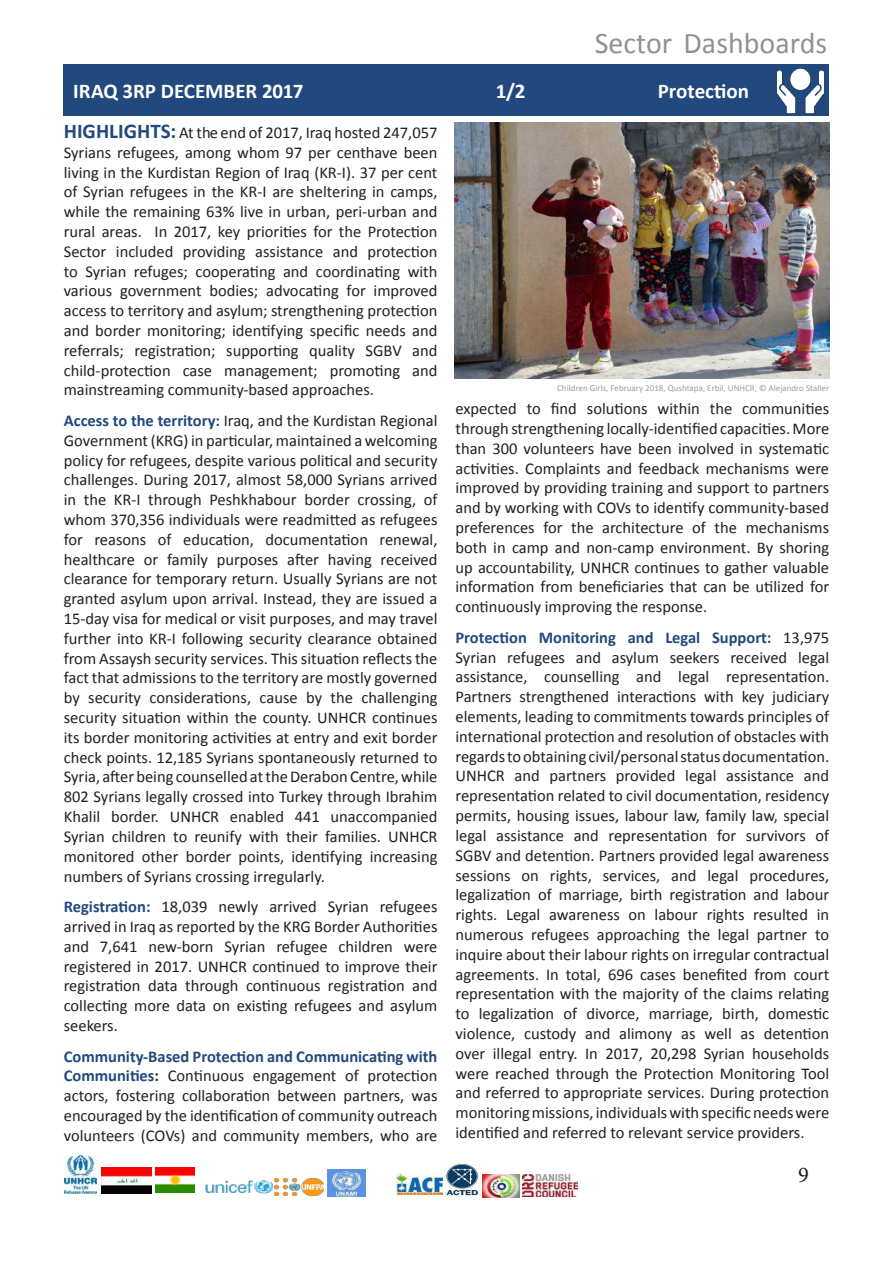
<style>
.page{position:relative;width:893px;height:1263px;background:#fff}
.page>*{position:absolute;margin:0;border:0;box-sizing:border-box;transform-origin:0 0}
.t1{font:30px "Calibri";color:#8f9194}
.t2{font:22.5px "Minion Pro";color:#221f1f}
.t3{font:700 21px "Calibri";letter-spacing:-.005em;color:#fff}
.t4{font:16.5px/19.8px "Calibri";color:#221f1f;text-align:justify}
.t5{font:9px "Calibri";color:#9b9d9f}
.s1{font-weight:700;font-size:21px;color:#21497e}
.s2{font-weight:700;color:#21497e}
.s3{font-weight:700}
</style>
<div class="page">
<div style="left:64px;top:65px;width:765px;height:51px;background:#21497e"></div>
<img style="left:777px;top:68px;width:47px;height:46px">
<img style="left:455px;top:122px;width:374px;height:256px">
<img style="left:64px;top:1155px;width:33px;height:38px">
<img style="left:102px;top:1167px;width:50px;height:26px">
<img style="left:155px;top:1167px;width:39px;height:25px">
<img style="left:327px;top:1169px;width:38px;height:27px">
<img style="left:205px;top:1178px;width:118px;height:17px">
<img style="left:396px;top:1173px;width:46px;height:22px">
<img style="left:444px;top:1164px;width:35px;height:32px">
<img style="left:482px;top:1175px;width:38px;height:22px">
<img style="left:522px;top:1175px;width:56px;height:21px">
<h1 class="t1" style="left:595px;top:24px;width:234px">Sector Dashboards</h1>
<p class="t3" style="left:73px;top:78px;width:232px">IRAQ 3RP DECEMBER 2017</p>
<p class="t3" style="left:496px;top:78px;width:31px">1/2</p>
<p class="t3" style="left:658px;top:78px;width:93px">Protection</p>
<p class="t4" style="left:64px;top:123px;width:375px"><span class="s1">HIGHLIGHTS:</span> At the end of 2017, Iraq hosted 247,057<br>Syrians refugees, among whom 97 per centhave been living in the Kurdistan Region of Iraq (KR-I). 37 per cent of Syrian refugees in the KR-I are sheltering in camps, while the remaining 63% live in urban, peri-urban and rural areas. In 2017, key priorities for the Protection Sector included providing assistance and protection to Syrian refuges; cooperating and coordinating with various government bodies; advocating for improved access to territory and asylum; strengthening protection and border monitoring; identifying specific needs and referrals; registration; supporting quality SGBV and child-protection case management; promoting and mainstreaming community-based approaches.</p>
<p class="t4" style="left:64px;top:411px;width:375px"><span class="s2">Access to the territory:</span> Iraq, and the Kurdistan Regional Government (KRG) in particular, maintained a welcoming policy for refugees, despite various political and security challenges. During 2017, almost 58,000 Syrians arrived in the KR-I through Peshkhabour border crossing, of whom 370,356 individuals were readmitted as refugees for reasons of education, documentation renewal, healthcare or family purposes after having received clearance for temporary return. Usually Syrians are not granted asylum upon arrival. Instead, they are issued a 15-day visa for medical or visit purposes, and may travel further into KR-I following security clearance obtained from Assaysh security services. This situation reflects the fact that admissions to the territory are mostly governed by security considerations, cause by the challenging security situation within the county. UNHCR continues its border monitoring activities at entry and exit border check points. 12,185 Syrians spontaneously returned to Syria, after being counselled at the Derabon Centre, while 802 Syrians legally crossed into Turkey through Ibrahim Khalil border. UNHCR enabled 441 unaccompanied Syrian children to reunify with their families. UNHCR monitored other border points, identifying increasing numbers of Syrians crossing irregularly.</p>
<p class="t4" style="left:64px;top:897px;width:375px"><span class="s2">Registration:</span> 18,039 newly arrived Syrian refugees arrived in Iraq as reported by the KRG Border Authorities and 7,641 new-born Syrian refugee children were registered in 2017. UNHCR continued to improve their registration data through continuous registration and collecting more data on existing refugees and asylum seekers.</p>
<p class="t4" style="left:64px;top:1046px;width:375px"><span class="s2">Community-Based Protection and Communicating with Communities</span><span class="s3">:</span> Continuous engagement of protection actors, fostering collaboration between partners, was encouraged by the identification of community outreach volunteers (COVs) and community members, who are</p>
<p class="t5" style="left:557px;top:382px;width:273px">Children Girls, February 2018, Qushtapa, Erbil, UNHCR, © Alejandro Staller</p>
<p class="t4" style="left:455px;top:399px;width:375px">expected to find solutions within the communities through strengthening locally-identified capacities. More than 300 volunteers have been involved in systematic activities. Complaints and feedback mechanisms were improved by providing training and support to partners and by working with COVs to identify community-based preferences for the architecture of the mechanisms both in camp and non-camp environment. By shoring up accountability, UNHCR continues to gather valuable information from beneficiaries that can be utilized for continuously improving the response.</p>
<p class="t4" style="left:455px;top:627px;width:375px"><span class="s2">Protection Monitoring and Legal Support:</span> 13,975<br>Syrian refugees and asylum seekers received legal assistance, counselling and legal representation.<br>Partners strengthened interactions with key judiciary elements, leading to commitments towards principles of international protection and resolution of obstacles with regards to obtaining civil/personal status documentation.<br>UNHCR and partners provided legal assistance and representation related to civil documentation, residency permits, housing issues, labour law, family law, special legal assistance and representation for survivors of SGBV and detention. Partners provided legal awareness sessions on rights, services, and legal procedures, legalization of marriage, birth registration and labour rights. Legal awareness on labour rights resulted in numerous refugees approaching the legal partner to inquire about their labour rights on irregular contractual agreements. In total, 696 cases benefited from court representation with the majority of the claims relating to legalization of divorce, marriage, birth, domestic violence, custody and alimony as well as detention over illegal entry. In 2017, 20,298 Syrian households were reached through the Protection Monitoring Tool and referred to appropriate services. During protection monitoring missions, individuals with specific needs were identified and referred to relevant service providers.</p>
<h2 class="t2" style="left:798px;top:1166px;width:12px">9</h2>
</div>
